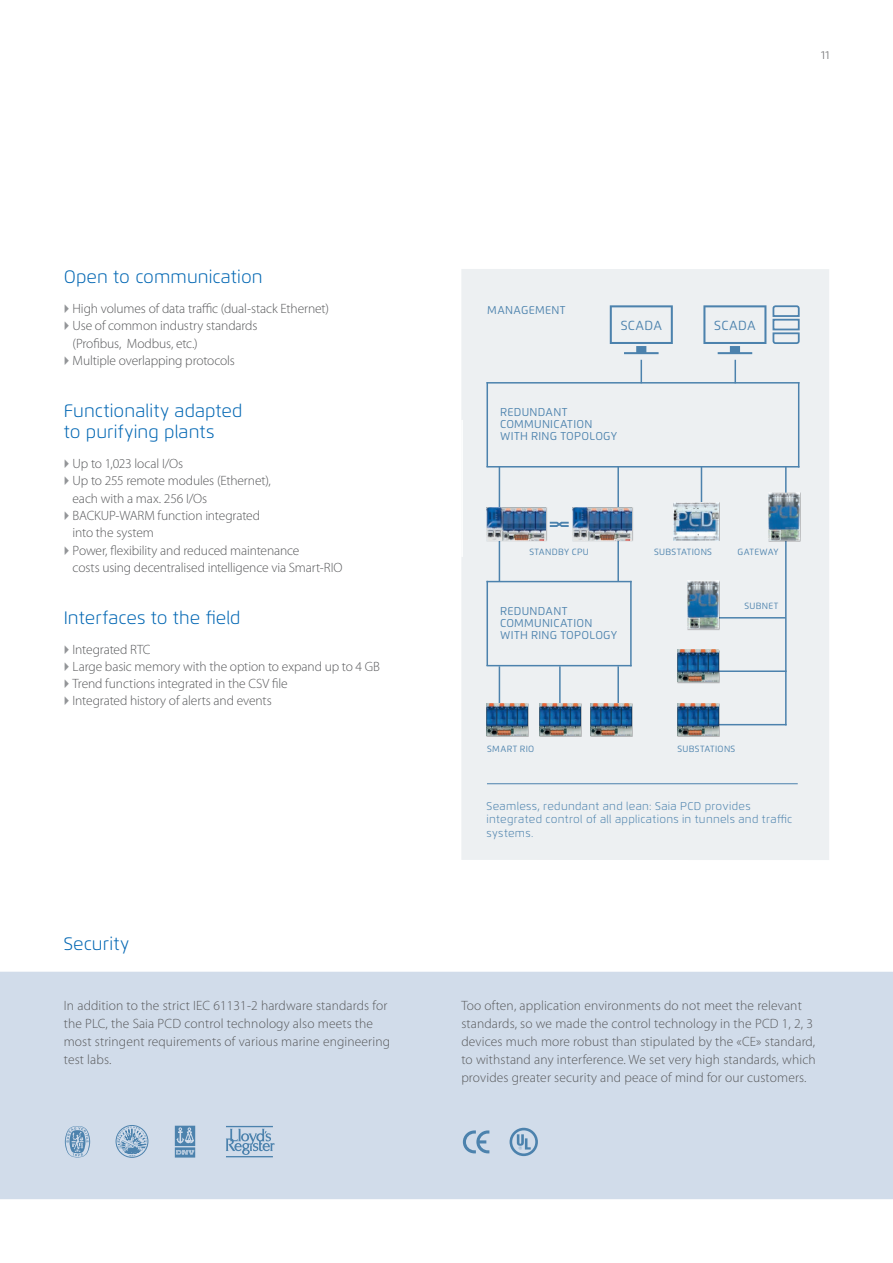
<style>
.page{position:relative;width:893px;height:1263px;background:#fff}
.page>*{position:absolute;margin:0;border:0;box-sizing:border-box;transform-origin:0 0}
.t1{font:300 18px/21.5px "Flexo";letter-spacing:.005em;color:#0166b3}
.t2{font:300 13.5px/17.2px "Myriad Pro";color:#57585a}
.t3{font:13.2px "Flexo";letter-spacing:.025em;color:#4c82ad}
.t4{font:11.4px/12px "Flexo";letter-spacing:.025em;color:#4c82ad}
.t5{font:300 11.25px/13.5px "Flexo";letter-spacing:.025em;color:#4c82ad}
.t6{font:300 11.25px "Flexo";color:#57585a}
.t7{font:9px "Flexo";letter-spacing:.035em;color:#4c82ad}
.t8{font:9px "Flexo";letter-spacing:.015em;color:#4c82ad}
</style>
<div class="page">
<div style="left:461px;top:269px;width:368px;height:591px;background:#edf0f2"></div>
<hr style="left:461px;top:420px;width:2px;height:137px;background:#fff">
<hr style="left:486px;top:382px;width:2px;height:85px;background:#4c82ad">
<hr style="left:486px;top:581px;width:2px;height:85px;background:#4c82ad">
<hr style="left:798px;top:382px;width:1px;height:85px;background:#4c82ad">
<hr style="left:630px;top:581px;width:2px;height:85px;background:#4c82ad">
<svg style="left:772px;top:305px;width:28px;height:12px"></svg>
<div style="left:772px;top:319px;width:28px;height:11px;border:2px solid #4c82ad"></div>
<svg style="left:772px;top:332px;width:28px;height:12px"></svg>
<svg style="left:610px;top:305px;width:63px;height:49px"></svg>
<svg style="left:703px;top:305px;width:63px;height:49px"></svg>
<hr style="left:486px;top:382px;width:313px;height:2px;background:#4c82ad">
<hr style="left:486px;top:581px;width:146px;height:1px;background:#4c82ad">
<hr style="left:707px;top:670px;width:80px;height:2px;background:#4c82ad">
<hr style="left:707px;top:724px;width:80px;height:1px;background:#4c82ad">
<hr style="left:703px;top:617px;width:83px;height:1px;background:#4c82ad">
<hr style="left:486px;top:466px;width:313px;height:1px;background:#4c82ad">
<hr style="left:486px;top:665px;width:146px;height:1px;background:#4c82ad">
<svg style="left:641px;top:360px;width:1px;height:22px"></svg>
<hr style="left:701px;top:467px;width:1px;height:37px;background:#4c82ad">
<hr style="left:617px;top:467px;width:2px;height:46px;background:#4c82ad">
<hr style="left:617px;top:533px;width:2px;height:48px;background:#4c82ad">
<hr style="left:617px;top:666px;width:2px;height:49px;background:#4c82ad">
<hr style="left:499px;top:467px;width:1px;height:47px;background:#4c82ad">
<hr style="left:499px;top:532px;width:1px;height:50px;background:#4c82ad">
<hr style="left:499px;top:666px;width:1px;height:50px;background:#4c82ad">
<hr style="left:559px;top:666px;width:2px;height:50px;background:#4c82ad">
<hr style="left:734px;top:360px;width:2px;height:23px;background:#4c82ad">
<hr style="left:785px;top:467px;width:2px;height:30px;background:#4c82ad">
<svg style="left:549px;top:521px;width:20px;height:6px"></svg>
<hr style="left:785px;top:529px;width:2px;height:196px;background:#4c82ad">
<div style="left:487px;top:507px;width:61px;height:35px;background:#231f20;opacity:.35"></div>
<img style="left:486px;top:507px;width:60px;height:33px">
<div style="left:572px;top:507px;width:61px;height:35px;background:#231f20;opacity:.35"></div>
<img style="left:572px;top:507px;width:60px;height:33px">
<div style="left:768px;top:492px;width:33px;height:50px;background:#231f20;opacity:.35"></div>
<img style="left:768px;top:492px;width:31px;height:48px">
<div style="left:687px;top:581px;width:33px;height:50px;background:#bdbec0"></div>
<img style="left:687px;top:581px;width:32px;height:48px">
<div style="left:673px;top:502px;width:47px;height:39px;background:#231f20;opacity:.35"></div>
<img style="left:673px;top:502px;width:46px;height:38px">
<div style="left:678px;top:650px;width:42px;height:33px;background:#b3b4b6"></div>
<img style="left:677px;top:650px;width:42px;height:32px">
<div style="left:678px;top:703px;width:42px;height:34px;background:#231f20;opacity:.35"></div>
<img style="left:677px;top:703px;width:42px;height:32px">
<div style="left:591px;top:703px;width:42px;height:34px;background:#231f20;opacity:.35"></div>
<img style="left:590px;top:703px;width:42px;height:32px">
<div style="left:539px;top:703px;width:43px;height:34px;background:#231f20;opacity:.35"></div>
<img style="left:539px;top:703px;width:41px;height:32px">
<div style="left:487px;top:703px;width:42px;height:34px;background:#231f20;opacity:.35"></div>
<img style="left:486px;top:703px;width:42px;height:32px">
<hr style="left:487px;top:783px;width:311px;height:1px;background:#4c82ad">
<div style="left:0;top:972px;width:893px;height:227px;background:#d1dcea"></div>
<svg style="left:463px;top:1130px;width:26px;height:23px"></svg>
<svg style="left:510px;top:1128px;width:28px;height:28px"></svg>
<svg style="left:65px;top:1126px;width:25px;height:31px"></svg>
<div style="left:116px;top:1125px;width:32px;height:32px;border:1px solid #4c82ad;border-radius:50%"></div>
<svg style="left:117px;top:1126px;width:32px;height:30px"></svg>
<svg style="left:226px;top:1126px;width:48px;height:31px"></svg>
<svg style="left:175px;top:1126px;width:20px;height:31px"></svg>
<p class="t6" style="left:821px;top:48px;width:10px">11</p>
<h1 class="t1" style="left:64px;top:266px;width:200px">Open to communication</h1>
<p class="t2" style="left:73px;top:300px;width:258px">High volumes of data traffic (dual-stack Ethernet)<br>Use of common industry standards<br>(Profibus, Modbus, etc.)<br>Multiple overlapping protocols</p>
<h1 class="t1" style="left:64px;top:400px;width:180px">Functionality adapted to purifying plants</h1>
<p class="t2" style="left:73px;top:455px;width:271px">Up to 1,023 local I/Os<br>Up to 255 remote modules (Ethernet),<br>each with a max. 256 I/Os<br>BACKUP-WARM function integrated<br>into the system<br>Power, flexibility and reduced maintenance<br>costs using decentralised intelligence via Smart-RIO</p>
<h1 class="t1" style="left:64px;top:606px;width:178px">Interfaces to the field</h1>
<p class="t2" style="left:73px;top:640px;width:309px">Integrated RTC<br>Large basic memory with the option to expand up to 4 GB Trend functions integrated in the CSV file<br>Integrated history of alerts and events</p>
<h1 class="t1" style="left:64px;top:933px;width:67px">Security</h1>
<p class="t2" style="left:64px;top:997px;width:328px;line-height:18px">In addition to the strict IEC 61131-2 hardware standards for the PLC, the Saia PCD control technology also meets the most stringent requirements of various marine engineering test labs.</p>
<p class="t4" style="left:487px;top:304px;width:80px">MANAGEMENT</p>
<p class="t3" style="left:621px;top:317px;width:43px">SCADA</p>
<p class="t3" style="left:714px;top:317px;width:43px">SCADA</p>
<p class="t4" style="left:500px;top:406px;width:119px">REDUNDANT<br>COMMUNICATION<br>WITH RING TOPOLOGY</p>
<p class="t7" style="left:529px;top:547px;width:61px">STANDBY CPU</p>
<p class="t4" style="left:500px;top:605px;width:119px">REDUNDANT<br>COMMUNICATION<br>WITH RING TOPOLOGY</p>
<p class="t7" style="left:654px;top:547px;width:59px">SUBSTATIONS</p>
<p class="t8" style="left:738px;top:547px;width:42px">GATEWAY</p>
<p class="t7" style="left:745px;top:601px;width:35px">SUBNET</p>
<p class="t7" style="left:487px;top:744px;width:49px">SMART RIO</p>
<p class="t7" style="left:677px;top:744px;width:59px">SUBSTATIONS</p>
<p class="t5" style="left:487px;top:799px;width:307px">Seamless, redundant and lean: Saia PCD provides integrated control of all applications in tunnels and traffic systems.</p>
<p class="t2" style="left:461px;top:997px;width:356px;line-height:18px">Too often, application environments do not meet the relevant standards, so we made the control technology in the PCD 1, 2, 3 devices much more robust than stipulated by the «CE» standard, to withstand any interference. We set very high standards, which provides greater security and peace of mind for our customers.</p>
</div>
